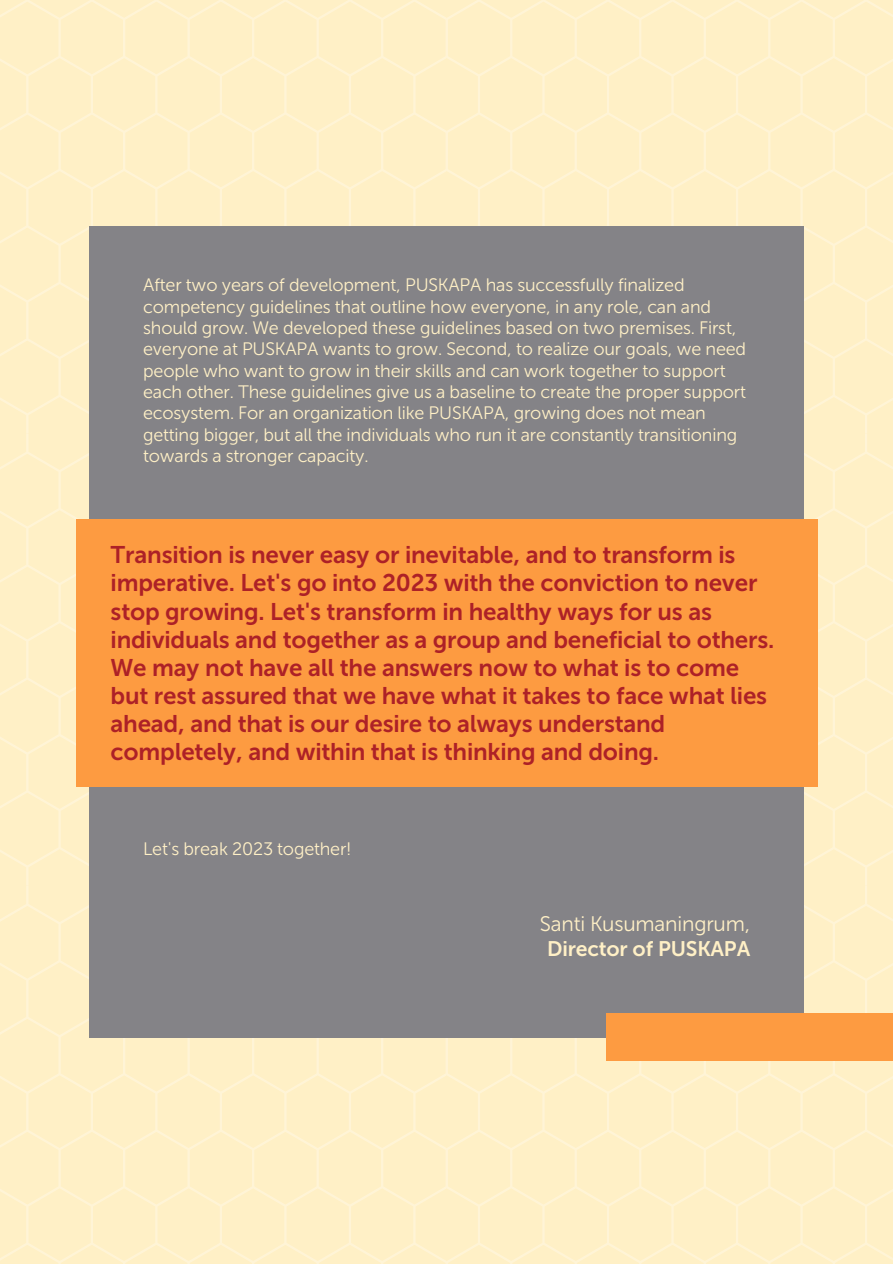
<style>
.page{position:relative;width:893px;height:1264px;background:#fff}
.page>*{position:absolute;margin:0;border:0;box-sizing:border-box;transform-origin:0 0}
.t1{font:24px/28.2px "Museo Sans Cyrl 700";letter-spacing:-.01em;color:#ad2127}
.t2{font:21px "Museo Sans Cyrl 300";letter-spacing:-.01em;color:#fff0c6}
.t3{font:21px "Museo Sans Cyrl 700";letter-spacing:-.01em;color:#fff0c6}
.t4{font:18px/21.3px "Museo Sans Cyrl 300";letter-spacing:-.01em;color:#fff0c6}
</style>
<div class="page">
<div style="left:0;top:0;width:446px;height:433px;background:#fff0c6"></div>
<div style="left:446px;top:0;width:446px;height:433px;background:#fff0c6"></div>
<div style="left:0;top:433px;width:89px;height:452px;background:#fff0c6"></div>
<div style="left:804px;top:433px;width:88px;height:452px;background:#fff0c6"></div>
<div style="left:0;top:885px;width:446px;height:378px;background:#fff0c6"></div>
<svg style="left:446px;top:885px;width:446px;height:378px;background:#feefc6"></svg>
<div style="left:89px;top:226px;width:715px;height:811px;background:#848387"></div>
<div style="left:76px;top:519px;width:741px;height:268px;background:#fd9b41"></div>
<div style="left:606px;top:1013px;width:286px;height:47px;background:#fd9b41"></div>
<p class="t4" style="left:143px;top:274px;width:604px">After two years of development, PUSKAPA has successfully finalized competency guidelines that outline how everyone, in any role, can and should grow. We developed these guidelines based on two premises. First, everyone at PUSKAPA wants to grow. Second, to realize our goals, we need people who want to grow in their skills and can work together to support each other. These guidelines give us a baseline to create the proper support ecosystem. For an organization like PUSKAPA, growing does not mean getting bigger, but all the individuals who run it are constantly transitioning towards a stronger capacity.</p>
<p class="t1" style="left:111px;top:541px;width:665px">Transition is never easy or inevitable, and to transform is imperative. Let's go into 2023 with the conviction to never stop growing. Let's transform in healthy ways for us as individuals and together as a group and beneficial to others.<br>We may not have all the answers now to what is to come but rest assured that we have what it takes to face what lies ahead, and that is our desire to always understand completely, and within that is thinking and doing.</p>
<p class="t4" style="left:143px;top:838px;width:209px">Let's break 2023 together!</p>
<p class="t2" style="left:540px;top:911px;width:212px">Santi Kusumaningrum,</p>
<p class="t3" style="left:547px;top:936px;width:204px">Director of PUSKAPA</p>
</div>
